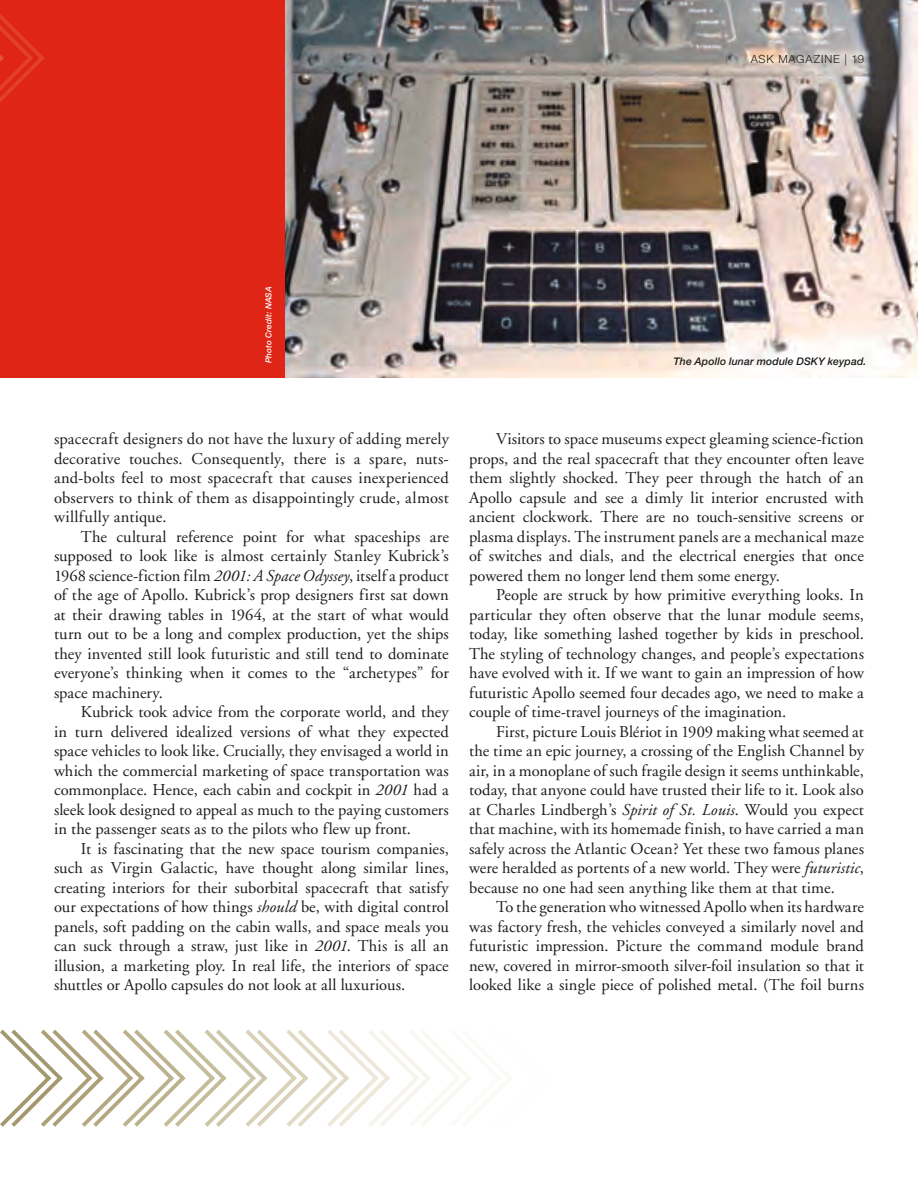
<style>
.page{position:relative;width:918px;height:1188px;background:#fff}
.page>*{position:absolute;margin:0;border:0;box-sizing:border-box;transform-origin:0 0}
.t1{font:16.5px/19.5px "Adobe Garamond";letter-spacing:.005em;color:#1c1c1a;text-align:justify}
.t2{font:300 11.25px "Helvetica Neue";letter-spacing:.075em;color:#1c1c1a}
.t3{font:italic 500 10.5px "Helvetica Neue";letter-spacing:.015em;color:#1c1c1a}
.t4{font:italic 500 8.25px "Helvetica Neue";letter-spacing:.005em;color:#fff}
.s1{font-style:italic}
</style>
<div class="page">
<div style="left:0;top:0;width:918px;height:378px;background:#de2516"></div>
<img style="left:285px;top:0;width:633px;height:378px">
<svg style="left:0;top:14px;width:45px;height:88px"></svg>
<svg style="left:0;top:1030px;width:472px;height:97px"></svg>
<p class="t2" style="left:751px;top:52px;width:115px">ASK MAGAZINE | 19</p>
<p class="t4" style="left:264px;top:363px;width:79px;rotate:-90deg">Photo Credit: NASA</p>
<p class="t3" style="left:673px;top:355px;width:194px">The Apollo lunar module DSKY keypad.</p>
<p class="t1" style="left:54px;top:429px;width:396px">spacecraft designers do not have the luxury of adding merely decorative touches. Consequently, there is a spare, nuts&shy;and-bolts feel to most spacecraft that causes inexperienced observers to think of them as disappointingly crude, almost willfully antique.</p>
<p class="t1" style="left:54px;top:527px;width:396px;text-indent:27px">The cultural reference point for what spaceships are supposed to look like is almost certainly Stanley Kubrick’s 1968 science-fiction film <span class="s1">2001: A Space Odyssey</span>, itself a product of the age of Apollo. Kubrick’s prop designers first sat down at their drawing tables in 1964, at the start of what would turn out to be a long and complex production, yet the ships they invented still look futuristic and still tend to dominate everyone’s thinking when it comes to the “archetypes” for space machinery.</p>
<p class="t1" style="left:54px;top:702px;width:396px;text-indent:27px">Kubrick took advice from the corporate world, and they in turn delivered idealized versions of what they expected space vehicles to look like. Crucially, they envisaged a world in which the commercial marketing of space transportation was commonplace. Hence, each cabin and cockpit in <span class="s1">2001</span> had a sleek look designed to appeal as much to the paying customers in the passenger seats as to the pilots who flew up front.</p>
<p class="t1" style="left:54px;top:839px;width:396px;text-indent:27px">It is fascinating that the new space tourism companies, such as Virgin Galactic, have thought along similar lines, creating interiors for their suborbital spacecraft that satisfy our expectations of how things <span class="s1">should</span> be, with digital control panels, soft padding on the cabin walls, and space meals you can suck through a straw, just like in <span class="s1">2001</span>. This is all an illusion, a marketing ploy. In real life, the interiors of space shuttles or Apollo capsules do not look at all luxurious.</p>
<p class="t1" style="left:469px;top:430px;width:396px;text-indent:27px">Visitors to space museums expect gleaming science-fiction props, and the real spacecraft that they encounter often leave them slightly shocked. They peer through the hatch of an Apollo capsule and see a dimly lit interior encrusted with ancient clockwork. There are no touch-sensitive screens or plasma displays. The instrument panels are a mechanical maze of switches and dials, and the electrical energies that once powered them no longer lend them some energy.</p>
<p class="t1" style="left:469px;top:586px;width:396px;text-indent:27px">People are struck by how primitive everything looks. In particular they often observe that the lunar module seems, today, like something lashed together by kids in preschool.<br>The styling of technology changes, and people’s expectations have evolved with it. If we want to gain an impression of how futuristic Apollo seemed four decades ago, we need to make a couple of time-travel journeys of the imagination.</p>
<p class="t1" style="left:469px;top:722px;width:396px;text-indent:27px">First, picture Louis Blériot in 1909 making what seemed at the time an epic journey, a crossing of the English Channel by air, in a monoplane of such fragile design it seems unthinkable, today, that anyone could have trusted their life to it. Look also at Charles Lindbergh’s <span class="s1">Spirit of St. Louis</span>. Would you expect that machine, with its homemade finish, to have carried a man safely across the Atlantic Ocean? Yet these two famous planes were heralded as portents of a new world. They were <span class="s1">futuristic</span>, because no one had seen anything like them at that time.</p>
<p class="t1" style="left:469px;top:898px;width:396px;text-indent:27px">To the generation who witnessed Apollo when its hardware was factory fresh, the vehicles conveyed a similarly novel and futuristic impression. Picture the command module brand new, covered in mirror-smooth silver-foil insulation so that it looked like a single piece of polished metal. (The foil burns</p>
</div>
